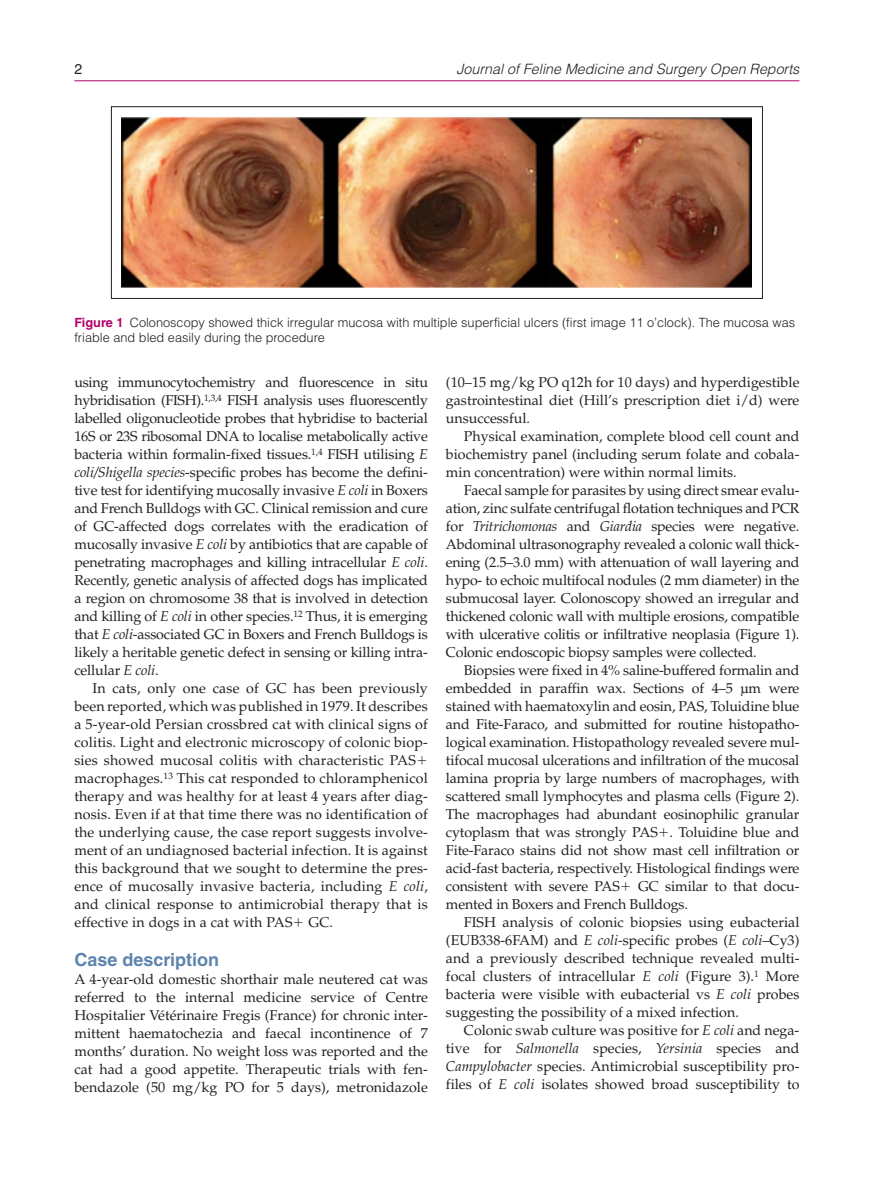
<style>
.page{position:relative;width:893px;height:1191px;background:#fff}
.page>*{position:absolute;margin:0;border:0;box-sizing:border-box;transform-origin:0 0}
.t1{font:700 18px "Helvetica LT Std";color:#5e85ae}
.t2{font:14.25px/18px "Palatino LT Std";letter-spacing:.01em;color:#231f20;text-align:justify}
.t3{font:14.25px/18px "Palatino LT Std";letter-spacing:-.01em;color:#231f20}
.t4{font:italic 300 14.25px "Helvetica LT Std";color:#231f20}
.t5{font:14.25px "Helvetica LT Std";color:#231f20}
.t6{font:300 12.75px/15.8px "Helvetica LT Std";color:#231f20}
.s1{font-weight:700;color:#b6036c}
.s2{font-style:italic}
</style>
<div class="page">
<hr style="left:74px;top:80px;width:725px;height:1px;background:#b6036c">
<img style="left:122px;top:117px;width:630px;height:171px">
<div style="left:111px;top:106px;width:652px;height:193px;border:1px solid #231f20"></div>
<p class="t5" style="left:74px;top:61px;width:9px">2</p>
<p class="t4" style="left:456px;top:60px;width:344px">Journal of Feline Medicine and Surgery Open Reports</p>
<p class="t6" style="left:74px;top:314px;width:722px"><span class="s1">Figure 1</span> Colonoscopy showed thick irregular mucosa with multiple superficial ulcers (first image 11 o’clock). The mucosa was friable and bled easily during the procedure</p>
<p class="t2" style="left:74px;top:373px;width:355px">using immunocytochemistry and fluorescence in situ hybridisation (FISH).<sup>1,3,4</sup> FISH analysis uses fluorescently labelled oligonucleotide probes that hybridise to bacterial 16S or 23S ribosomal DNA to localise metabolically active bacteria within formalin-fixed tissues.<sup>1,4</sup> FISH utilising <span class="s2">E coli/Shigella species</span>-specific probes has become the defini&shy;tive test for identifying mucosally invasive <span class="s2">E coli</span> in Boxers and French Bulldogs with GC. Clinical remission and cure of GC-affected dogs correlates with the eradication of mucosally invasive <span class="s2">E coli</span> by antibiotics that are capable of penetrating macrophages and killing intracellular <span class="s2">E coli</span>.<br>Recently, genetic analysis of affected dogs has implicated a region on chromosome 38 that is involved in detection and killing of <span class="s2">E coli</span> in other species.<sup>12</sup> Thus, it is emerging that <span class="s2">E coli</span>-associated GC in Boxers and French Bulldogs is likely a heritable genetic defect in sensing or killing intra&shy;cellular <span class="s2">E coli</span>.</p>
<p class="t2" style="left:74px;top:679px;width:355px;text-align:left;text-indent:18px">In cats, only one case of GC has been previously been reported, which was published in 1979. It describes a 5-year-old Persian crossbred cat with clinical signs of colitis. Light and electronic microscopy of colonic biop&shy;sies showed mucosal colitis with characteristic PAS macrophages.<sup>13</sup> This cat responded to chloramphenicol therapy and was healthy for at least 4 years after diag&shy;nosis. Even if at that time there was no identification of the underlying cause, the case report suggests involve&shy;ment of an undiagnosed bacterial infection. It is against this background that we sought to determine the pres&shy;ence of mucosally invasive bacteria, including <span class="s2">E coli</span>, and clinical response to antimicrobial therapy that is effective in dogs in a cat with PAS GC.</p>
<p class="t1" style="left:74px;top:948px;width:146px">Case description</p>
<p class="t2" style="left:74px;top:970px;width:355px">A 4-year-old domestic shorthair male neutered cat was referred to the internal medicine service of Centre Hospitalier Vétérinaire Fregis (France) for chronic inter&shy;mittent haematochezia and faecal incontinence of 7 months’ duration. No weight loss was reported and the cat had a good appetite. Therapeutic trials with fen&shy;bendazole (50 mg/kg PO for 5 days), metronidazole</p>
<p class="t2" style="left:446px;top:373px;width:355px">(10–15 mg/kg PO q12h for 10 days) and hyperdigestible gastrointestinal diet (Hill’s prescription diet i/d) were unsuccessful.</p>
<p class="t2" style="left:446px;top:427px;width:355px;text-indent:18px">Physical examination, complete blood cell count and biochemistry panel (including serum folate and cobala&shy;min concentration) were within normal limits.</p>
<p class="t2" style="left:446px;top:481px;width:355px;text-indent:18px">Faecal sample for parasites by using direct smear evalu&shy;ation, zinc sulfate centrifugal flotation techniques and PCR for <span class="s2">Tritrichomonas</span> and <span class="s2">Giardia</span> species were negative.<br>Abdominal ultrasonography revealed a colonic wall thick&shy;ening (2.5–3.0 mm) with attenuation of wall layering and hypo- to echoic multifocal nodules (2 mm diameter) in the submucosal layer. Colonoscopy showed an irregular and thickened colonic wall with multiple erosions, compatible with ulcerative colitis or infiltrative neoplasia (Figure 1).<br>Colonic endoscopic biopsy samples were collected.</p>
<p class="t2" style="left:446px;top:661px;width:355px;text-indent:18px">Biopsies were fixed in 4% saline-buffered formalin and embedded in paraffin wax. Sections of 4–5 μm were stained with haematoxylin and eosin, PAS, Toluidine blue and Fite-Faraco, and submitted for routine histopatho&shy;logical examination. Histopathology revealed severe mul&shy;tifocal mucosal ulcerations and infiltration of the mucosal lamina propria by large numbers of macrophages, with scattered small lymphocytes and plasma cells (Figure 2).<br>The macrophages had abundant eosinophilic granular cytoplasm that was strongly PAS . Toluidine blue and Fite-Faraco stains did not show mast cell infiltration or acid-fast bacteria, respectively. Histological findings were consistent with severe PAS</p>
<p class="t3" style="left:446px;top:877px;width:355px;text-indent:192px">GC similar to that docu&shy;mented in Boxers and French Bulldogs.</p>
<p class="t2" style="left:446px;top:913px;width:355px;text-indent:18px">FISH analysis of colonic biopsies using eubacterial (EUB338-6FAM) and <span class="s2">E coli</span>-specific probes (<span class="s2">E coli</span>–Cy3) and a previously described technique revealed multi&shy;focal clusters of intracellular <span class="s2">E coli</span> (Figure 3).<sup>1</sup> More bacteria were visible with eubacterial vs <span class="s2">E coli</span> probes suggesting the possibility of a mixed infection.</p>
<p class="t2" style="left:446px;top:1021px;width:355px;text-indent:18px">Colonic swab culture was positive for <span class="s2">E coli</span> and nega&shy;tive for <span class="s2">Salmonella</span> species, <span class="s2">Yersinia</span> species and <span class="s2">Campylobacter</span> species. Antimicrobial susceptibility pro&shy;files of <span class="s2">E coli</span> isolates showed broad susceptibility to</p>
</div>
